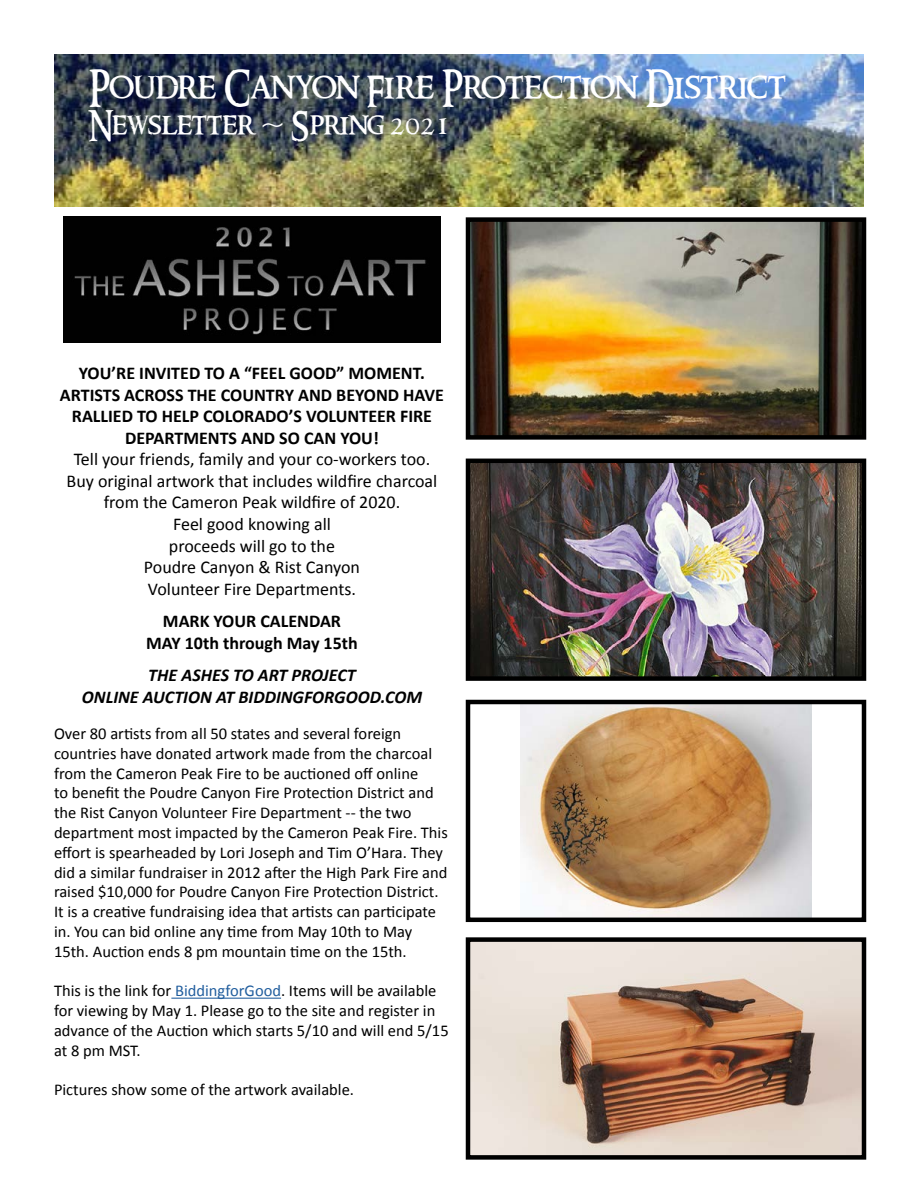
<style>
.page{position:relative;width:918px;height:1188px;background:#fff}
.page>*{position:absolute;margin:0;border:0;box-sizing:border-box;transform-origin:0 0}
.t1{font:500 36px "Ringbearer";letter-spacing:-.015em;color:#fff}
.t2{font:500 30px "Ringbearer";color:#fff}
.t3{font:18px/21.6px "Calibri";color:#000;text-align:center}
.t4{font:700 18px/21.6px "Calibri";color:#000;text-align:center}
.t5{font:italic 700 18px/21.6px "Calibri";color:#000;text-align:center}
.t6{font:16.5px/19.8px "Calibri";color:#000}
.s1{color:#215e9e}
</style>
<div class="page">
<hr style="left:171px;top:998px;width:110px;height:1px;background:#215e9e">
<img style="left:54px;top:54px;width:810px;height:153px">
<img style="left:63px;top:217px;width:378px;height:126px">
<img style="left:471px;top:222px;width:390px;height:213px">
<div style="left:466px;top:217px;width:400px;height:223px;border:4px solid #000"></div>
<img style="left:471px;top:464px;width:390px;height:212px">
<div style="left:466px;top:459px;width:400px;height:222px;border:4px solid #000"></div>
<img style="left:521px;top:705px;width:290px;height:212px">
<div style="left:466px;top:700px;width:400px;height:222px;border:4px solid #000"></div>
<img style="left:471px;top:942px;width:390px;height:213px">
<div style="left:466px;top:937px;width:400px;height:223px;border:4px solid #000"></div>
<h1 class="t1" style="left:88px;top:61px;width:698px">Poudre Canyon Fire Protection District</h1>
<h2 class="t2" style="left:88px;top:103px;width:364px">Newsletter ~ Spring 2021</h2>
<p class="t4" style="left:60px;top:362px;width:386px">YOU’RE INVITED TO A “FEEL GOOD” MOMENT.<br>ARTISTS ACROSS THE COUNTRY AND BEYOND HAVE RALLIED TO HELP COLORADO’S VOLUNTEER FIRE DEPARTMENTS AND SO CAN YOU!</p>
<p class="t3" style="left:67px;top:449px;width:372px">Tell your friends, family and your co-workers too.<br>Buy original artwork that includes wildfire charcoal from the Cameron Peak wildfire of 2020.<br>Feel good knowing all<br>proceeds will go to the<br>Poudre Canyon &amp; Rist Canyon<br>Volunteer Fire Departments.</p>
<p class="t4" style="left:146px;top:611px;width:213px">MARK YOUR CALENDAR<br>MAY 10th through May 15th</p>
<p class="t5" style="left:82px;top:665px;width:342px">THE ASHES TO ART PROJECT<br>ONLINE AUCTION AT BIDDINGFORGOOD.COM</p>
<p class="t6" style="left:54px;top:724px;width:395px">Over 80 artists from all 50 states and several foreign countries have donated artwork made from the charcoal from the Cameron Peak Fire to be auctioned off online<br>to benefit the Poudre Canyon Fire Protection District and the Rist Canyon Volunteer Fire Department -- the two department most impacted by the Cameron Peak Fire. This effort is spearheaded by Lori Joseph and Tim O’Hara. They did a similar fundraiser in 2012 after the High Park Fire and raised $10,000 for Poudre Canyon Fire Protection District.<br>It is a creative fundraising idea that artists can participate in. You can bid online any time from May 10th to May 15th. Auction ends 8 pm mountain time on the 15th.</p>
<p class="t6" style="left:54px;top:981px;width:396px">This is the link for <span class="s1">BiddingforGood</span>. Items will be available for viewing by May 1. Please go to the site and register in advance of the Auction which starts 5/10 and will end 5/15 at 8 pm MST.</p>
<p class="t6" style="left:54px;top:1080px;width:302px">Pictures show some of the artwork available.</p>
</div>
